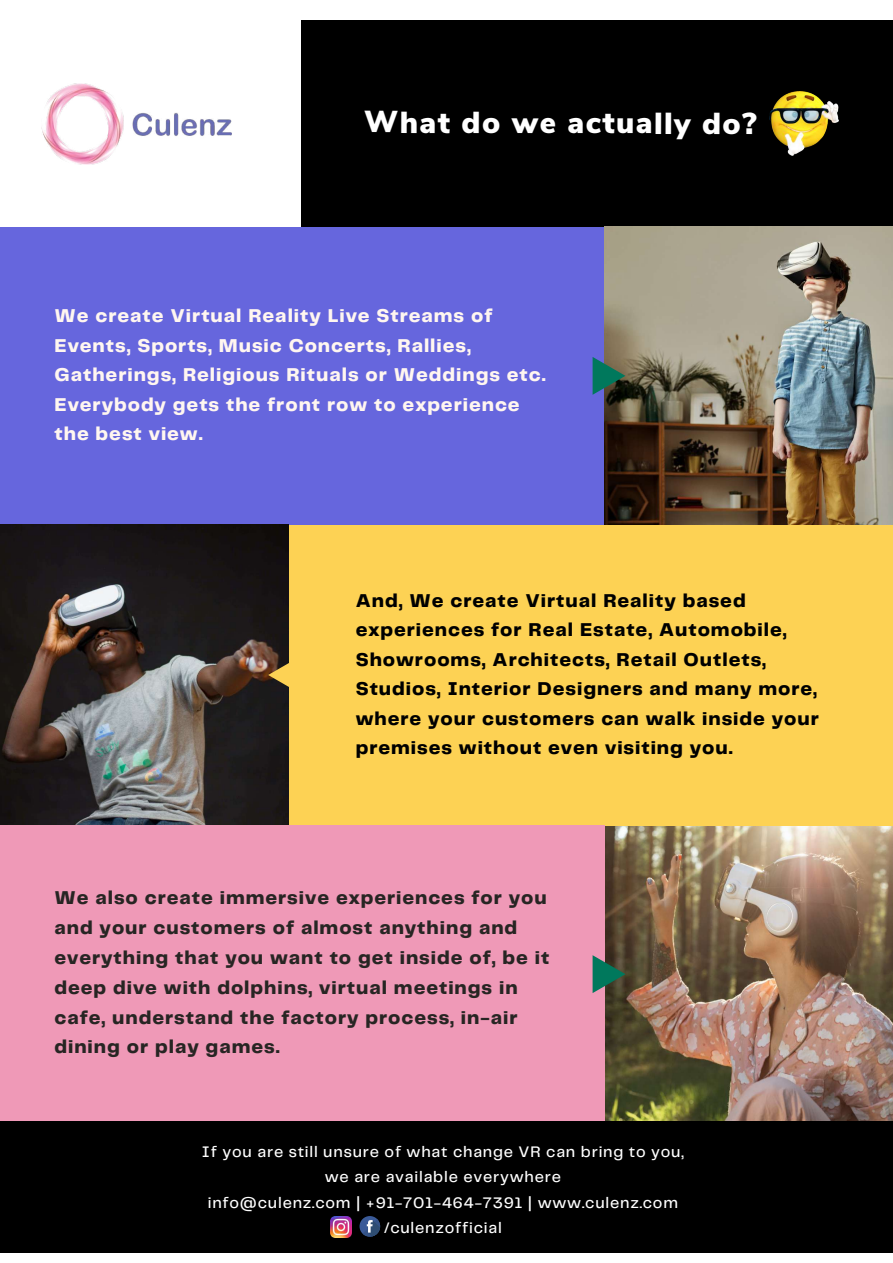
<style>
.page{position:relative;width:893px;height:1263px;background:#fff}
.page>*{position:absolute;margin:0;border:0;box-sizing:border-box;transform-origin:0 0}
.t1{font:900 30.38px "Nunito Sans";letter-spacing:.04em;color:#fff}
.t2{font:800 19.27px/29.8px "Telegraf";letter-spacing:.05em;color:#272523}
.t3{font:800 19.27px/29.5px "Telegraf";letter-spacing:.05em;color:#000}
.t4{font:800 19.27px/29.5px "Telegraf";letter-spacing:.05em;color:#fff6f0}
.t5{font:500 15.83px/25.3px "Telegraf";letter-spacing:.05em;color:#fff;text-align:center}
</style>
<div class="page">
<div style="left:301px;top:20px;width:592px;height:207px;background:#000"></div>
<div style="left:0;top:227px;width:607px;height:298px;background:#66d"></div>
<img style="left:605px;top:227px;width:288px;height:298px">
<img style="left:0;top:525px;width:289px;height:300px">
<img style="left:605px;top:825px;width:288px;height:297px">
<div style="left:289px;top:525px;width:604px;height:300px;background:#fdd254"></div>
<div style="left:0;top:825px;width:605px;height:297px;background:#ef99b7"></div>
<div style="left:0;top:1122px;width:893px;height:131px;background:#000"></div>
<svg style="left:592px;top:357px;width:33px;height:38px"></svg>
<svg style="left:268px;top:656px;width:21px;height:38px"></svg>
<svg style="left:592px;top:955px;width:33px;height:38px"></svg>
<img style="left:41px;top:83px;width:191px;height:81px">
<img style="left:330px;top:1216px;width:22px;height:21px">
<svg style="left:359px;top:1216px;width:21px;height:20px"></svg>
<svg style="left:362px;top:1219px;width:19px;height:18px"></svg>
<img style="left:769px;top:92px;width:70px;height:63px">
<h1 class="t1" style="left:364px;top:103px;width:394px">What do we actually do?</h1>
<p class="t4" style="left:54px;top:302px;width:493px">We create Virtual Reality Live Streams of Events, Sports, Music Concerts, Rallies, Gatherings, Religious Rituals or Weddings etc.<br>Everybody gets the front row to experience the best view.</p>
<p class="t3" style="left:356px;top:587px;width:464px">And, We create Virtual Reality based experiences for Real Estate, Automobile, Showrooms, Architects, Retail Outlets, Studios, Interior Designers and many more, where your customers can walk inside your premises without even visiting you.</p>
<p class="t2" style="left:54px;top:884px;width:496px">We also create immersive experiences for you and your customers of almost anything and everything that you want to get inside of, be it deep dive with dolphins, virtual meetings in cafe, understand the factory process, in-air dining or play games.</p>
<p class="t5" style="left:202px;top:1140px;width:483px">If you are still unsure of what change VR can bring to you, we are available everywhere<br>info@culenz.com | +91-701-464-7391 | www.culenz.com /culenzofficial</p>
</div>
